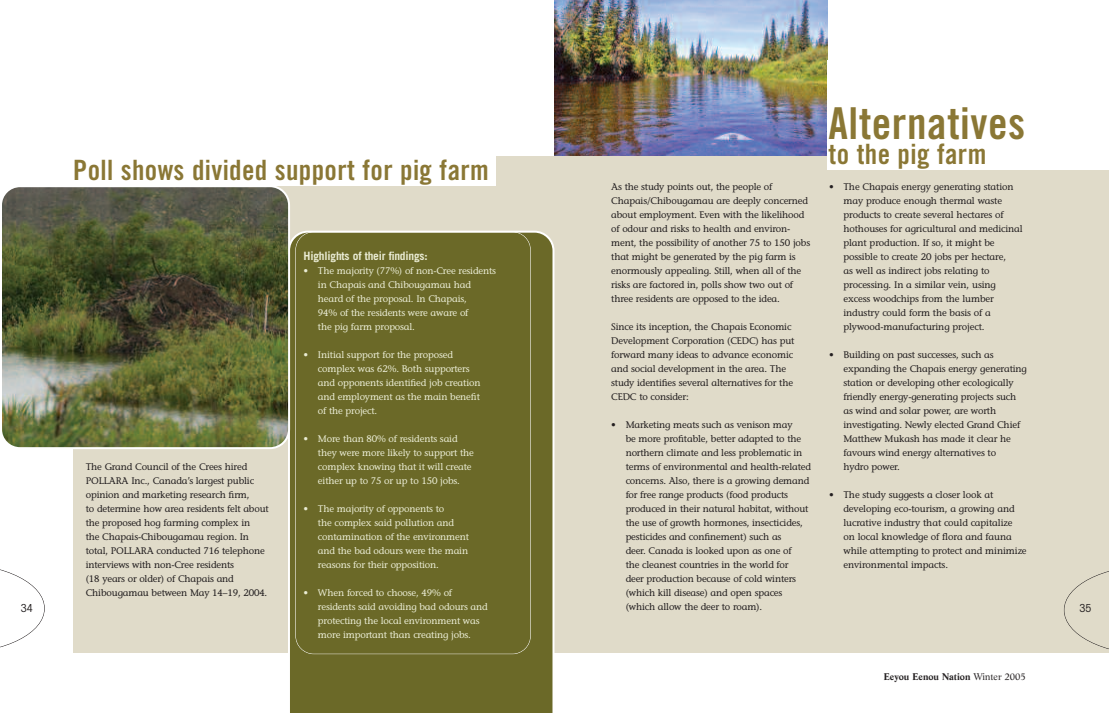
<style>
.page{position:relative;width:1109px;height:713px;background:#fff}
.page>*{position:absolute;margin:0;border:0;box-sizing:border-box;transform-origin:0 0}
.t1{font:44px "Trade Gothic Bold Cond Twenty";letter-spacing:.015em;color:#8a7735}
.t2{font:28px "Trade Gothic Bold Cond Twenty";letter-spacing:.015em;color:#8a7735}
.t3{font:12px "Avant Garde Cd ITC";color:#231f20}
.t4{font:700 11.5px "Trade Gothic";letter-spacing:-.015em;color:#eaecd4}
.t5{font:9.5px/14px "Stone Informal";letter-spacing:-.015em;color:#231f20}
.t6{font:9.5px/14px "Stone Informal";letter-spacing:-.015em;color:#eaecd4}
.t7{font:700 9.5px "Life";color:#231f20}
.s1{font-weight:400}
</style>
<div class="page">
<img style="left:554px;top:0;width:273px;height:156px">
<div style="left:73px;top:156px;width:1036px;height:496px;background:#e0dbc9"></div>
<svg style="left:1064px;top:571px;width:45px;height:82px"></svg>
<svg style="left:0;top:569px;width:45px;height:79px"></svg>
<div style="left:827px;top:60px;width:282px;height:110px;background:#fff"></div>
<div style="left:72px;top:126px;width:423px;height:60px;background:#fff"></div>
<div style="left:288px;top:231px;width:266px;height:482px;background:#6b6928"></div>
<svg style="left:2px;top:186px;width:288px;height:263px"></svg>
<div style="left:295px;top:232px;width:236px;height:422px;border:1px solid #fff;border-radius:19px"></div>
<h1 class="t1" style="left:828px;top:107px;width:198px">Alternatives</h1>
<h2 class="t2" style="left:828px;top:144px;width:159px">to the pig farm</h2>
<h2 class="t2" style="left:73px;top:160px;width:417px">Poll shows divided support for pig farm</h2>
<p class="t5" style="left:611px;top:180px;width:200px">As the study points out, the people of Chapais/Chibougamau are deeply concerned about employment. Even with the likelihood of odour and risks to health and environ&shy;ment, the possibility of another 75 to 150 jobs that might be generated by the pig farm is enormously appealing. Still, when all of the risks are factored in, polls show two out of three residents are opposed to the idea.</p>
<p class="t5" style="left:611px;top:320px;width:185px">Since its inception, the Chapais Economic Development Corporation (CEDC) has put forward many ideas to advance economic and social development in the area. The study identifies several alternatives for the CEDC to consider:</p>
<p class="t5" style="left:626px;top:418px;width:187px;text-indent:-14px">• Marketing meats such as venison may<br>be more profitable, better adapted to the northern climate and less problematic in terms of environmental and health-related concerns. Also, there is a growing demand for free range products (food products produced in their natural habitat, without the use of growth hormones, insecticides, pesticides and confinement) such as<br>deer. Canada is looked upon as one of<br>the cleanest countries in the world for<br>deer production because of cold winters (which kill disease) and open spaces (which allow the deer to roam).</p>
<p class="t5" style="left:843px;top:180px;width:181px;text-indent:-14px">• The Chapais energy generating station may produce enough thermal waste products to create several hectares of hothouses for agricultural and medicinal plant production. If so, it might be possible to create 20 jobs per hectare,<br>as well as indirect jobs relating to processing. In a similar vein, using excess woodchips from the lumber industry could form the basis of a plywood-manufacturing project.</p>
<p class="t5" style="left:843px;top:348px;width:185px;text-indent:-14px">• Building on past successes, such as expanding the Chapais energy generating station or developing other ecologically friendly energy-generating projects such as wind and solar power, are worth investigating. Newly elected Grand Chief Matthew Mukash has made it clear he favours wind energy alternatives to<br>hydro power.</p>
<p class="t5" style="left:843px;top:488px;width:185px;text-indent:-14px">• The study suggests a closer look at developing eco-tourism, a growing and lucrative industry that could capitalize<br>on local knowledge of flora and fauna while attempting to protect and minimize environmental impacts.</p>
<p class="t4" style="left:304px;top:252px;width:126px">Highlights of their findings:</p>
<p class="t6" style="left:318px;top:264px;width:180px;text-indent:-14px">• The majority (77%) of non-Cree residents in Chapais and Chibougamau had heard of the proposal. In Chapais,<br>94% of the residents were aware of<br>the pig farm proposal.</p>
<p class="t6" style="left:318px;top:348px;width:164px;text-indent:-14px">• Initial support for the proposed complex was 62%. Both supporters and opponents identified job creation and employment as the main benefit of the project.</p>
<p class="t6" style="left:318px;top:432px;width:157px;text-indent:-14px">• More than 80% of residents said they were more likely to support the complex knowing that it will create either up to 75 or up to 150 jobs.</p>
<p class="t6" style="left:318px;top:502px;width:153px;text-indent:-14px">• The majority of opponents to<br>the complex said pollution and contamination of the environment and the bad odours were the main reasons for their opposition.</p>
<p class="t6" style="left:318px;top:586px;width:171px;text-indent:-14px">• When forced to choose, 49% of residents said avoiding bad odours and protecting the local environment was more important than creating jobs.</p>
<p class="t5" style="left:86px;top:460px;width:184px">The Grand Council of the Crees hired POLLARA Inc., Canada’s largest public opinion and marketing research firm,<br>to determine how area residents felt about the proposed hog farming complex in<br>the Chapais-Chibougamau region. In total, POLLARA conducted 716 telephone interviews with non-Cree residents<br>(18 years or older) of Chapais and Chibougamau between May 14–19, 2004.</p>
<p class="t3" style="left:21px;top:604px;width:14px">34</p>
<p class="t3" style="left:1079px;top:604px;width:13px">35</p>
<p class="t7" style="left:884px;top:673px;width:143px">Eeyou Eenou Nation <span class="s1">Winter 2005</span></p>
</div>
